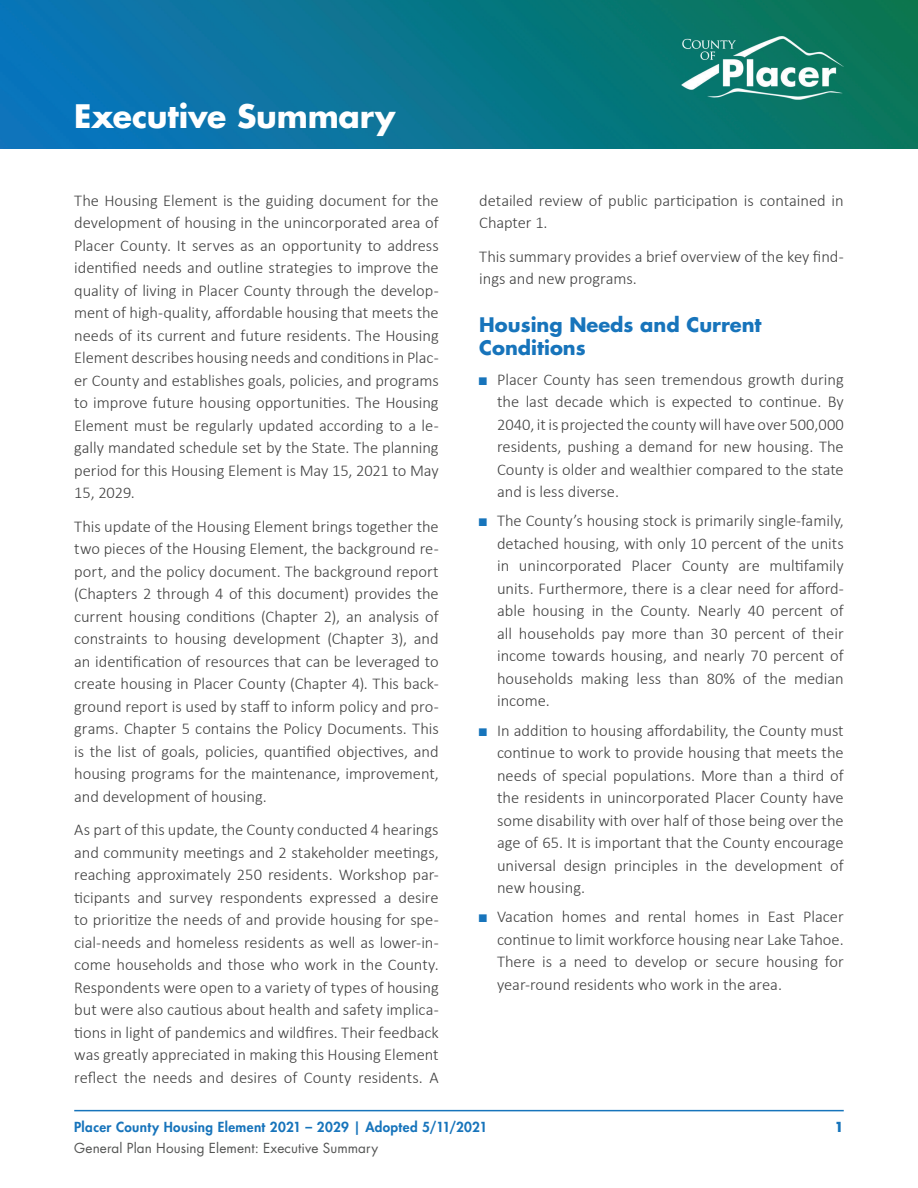
<style>
.page{position:relative;width:918px;height:1188px;background:#fff}
.page>*{position:absolute;margin:0;border:0;box-sizing:border-box;transform-origin:0 0}
.t1{font:700 31.5px "Futura Std";letter-spacing:-.005em;color:#fff}
.t2{font:700 19.5px/23.4px "Futura Std";color:#1774bb}
.t3{font:300 16.5px/22.5px "Calibri";color:#414141;text-align:justify}
.t4{font:800 13.5px "Futura Std";letter-spacing:.025em;color:#1774bb}
.t5{font:13.5px "Futura Std";letter-spacing:.01em;color:#535453}
.t6{font:700 13.5px "Futura Std";color:#1774bb}
.s1{font-family:"Arial Narrow";font-weight:400;color:#1774bb}
</style>
<div class="page">
<hr style="left:74px;top:1110px;width:770px;height:1px;background:#1774bb">
<img style="left:0;top:0;width:918px;height:148px">
<h1 class="t1" style="left:74px;top:96px;width:323px">Executive Summary</h1>
<p class="t3" style="left:74px;top:189px;width:366px">The Housing Element is the guiding document for the development of housing in the unincorporated area of Placer County. It serves as an opportunity to address identified needs and outline strategies to improve the quality of living in Placer County through the develop&shy;ment of high-quality, affordable housing that meets the needs of its current and future residents. The Housing Element describes housing needs and conditions in Plac&shy;er County and establishes goals, policies, and programs to improve future housing opportunities. The Housing Element must be regularly updated according to a le&shy;gally mandated schedule set by the State. The planning period for this Housing Element is May 15, 2021 to May 15, 2029.</p>
<p class="t3" style="left:74px;top:515px;width:366px">This update of the Housing Element brings together the two pieces of the Housing Element, the background re&shy;port, and the policy document. The background report (Chapters 2 through 4 of this document) provides the current housing conditions (Chapter 2), an analysis of constraints to housing development (Chapter 3), and an identification of resources that can be leveraged to create housing in Placer County (Chapter 4). This back&shy;ground report is used by staff to inform policy and pro&shy;grams. Chapter 5 contains the Policy Documents. This is the list of goals, policies, quantified objectives, and housing programs for the maintenance, improvement, and development of housing.</p>
<p class="t3" style="left:74px;top:818px;width:366px">As part of this update, the County conducted 4 hearings and community meetings and 2 stakeholder meetings, reaching approximately 250 residents. Workshop par&shy;ticipants and survey respondents expressed a desire to prioritize the needs of and provide housing for spe&shy;cial-needs and homeless residents as well as lower-in&shy;come households and those who work in the County.<br>Respondents were open to a variety of types of housing but were also cautious about health and safety implica&shy;tions in light of pandemics and wildfires. Their feedback was greatly appreciated in making this Housing Element reflect the needs and desires of County residents. A</p>
<p class="t3" style="left:479px;top:189px;width:366px">detailed review of public participation is contained in<br>Chapter 1.</p>
<p class="t3" style="left:479px;top:245px;width:366px">This summary provides a brief overview of the key find&shy;ings and new programs.</p>
<p class="t2" style="left:479px;top:313px;width:284px">Housing Needs and Current<br>Conditions</p>
<p class="t3" style="left:497px;top:368px;width:348px;text-indent:-18px"><span class="s1">■</span> Placer County has seen tremendous growth during the last decade which is expected to continue. By 2040, it is projected the county will have over 500,000 residents, pushing a demand for new housing. The County is older and wealthier compared to the state and is less diverse.</p>
<p class="t3" style="left:497px;top:509px;width:348px;text-indent:-18px"><span class="s1">■</span> The County’s housing stock is primarily single-family, detached housing, with only 10 percent of the units in unincorporated Placer County are multifamily units. Furthermore, there is a clear need for afford&shy;able housing in the County. Nearly 40 percent of all households pay more than 30 percent of their income towards housing, and nearly 70 percent of households making less than 80% of the median income.</p>
<p class="t3" style="left:497px;top:719px;width:348px;text-indent:-18px"><span class="s1">■</span> In addition to housing affordability, the County must continue to work to provide housing that meets the needs of special populations. More than a third of the residents in unincorporated Placer County have some disability with over half of those being over the age of 65. It is important that the County encourage universal design principles in the development of new housing.</p>
<p class="t3" style="left:497px;top:906px;width:348px;text-indent:-18px"><span class="s1">■</span> Vacation homes and rental homes in East Placer continue to limit workforce housing near Lake Tahoe.<br>There is a need to develop or secure housing for year-round residents who work in the area.</p>
<p class="t4" style="left:74px;top:1118px;width:415px">Placer County Housing Element 2021 – 2029 | Adopted 5/11/2021</p>
<p class="t6" style="left:834px;top:1118px;width:11px">1</p>
<p class="t5" style="left:74px;top:1139px;width:305px">General Plan Housing Element: Executive Summary</p>
</div>
